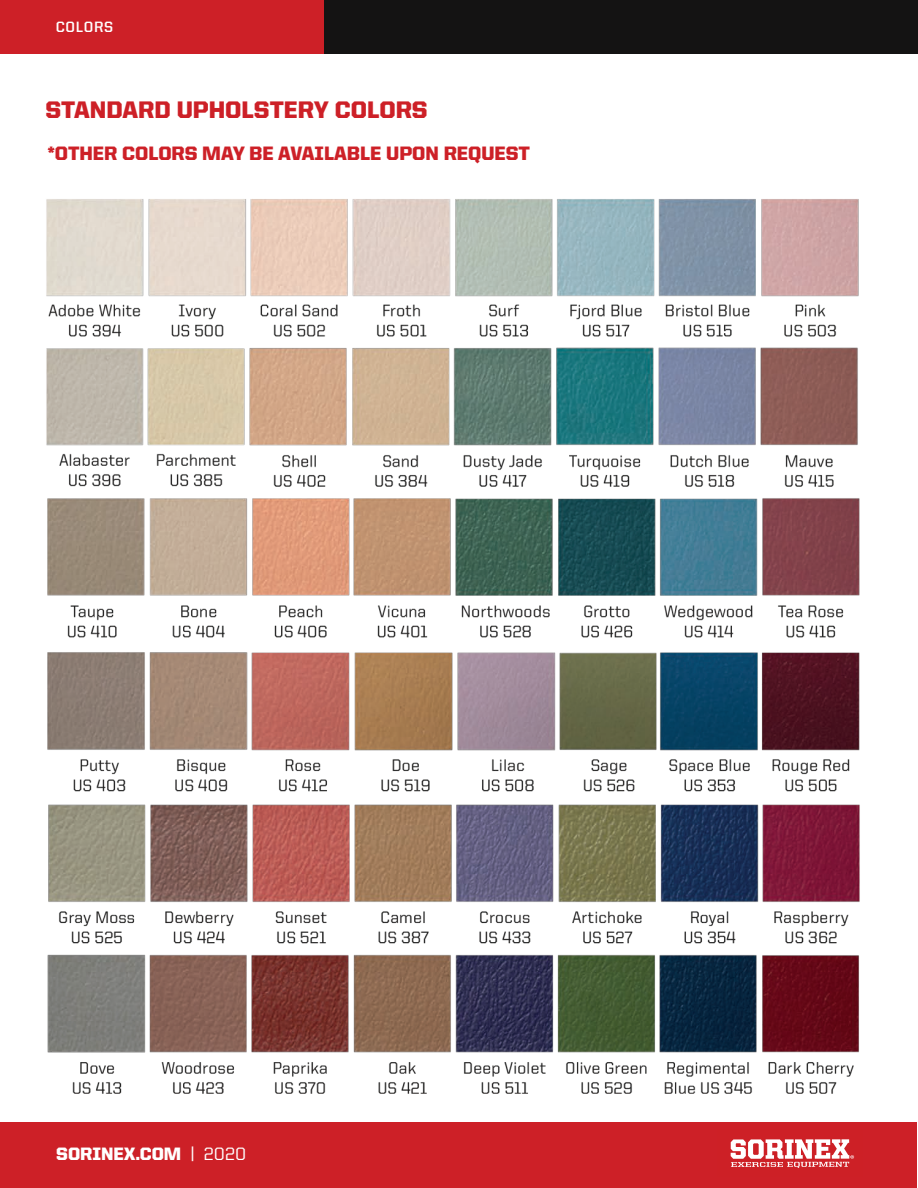
<style>
.page{position:relative;width:918px;height:1188px;background:#fff}
.page>*{position:absolute;margin:0;border:0;box-sizing:border-box;transform-origin:0 0}
.t1{font:900 24px "United Sans Reg";color:#cd2027}
.t2{font:900 19.5px "United Sans Reg";color:#cd2027}
.t3{font:900 18px "United Sans Reg";color:#fff}
.t4{font:700 15px "United Sans Reg";letter-spacing:.04em;color:#fff}
.s1{font-weight:500}
</style>
<div class="page">
<div style="left:0;top:1122px;width:917px;height:66px;background:#cd2027"></div>
<svg style="left:731px;top:1139px;width:123px;height:29px"></svg>
<div style="left:0;top:0;width:362px;height:54px;background:#cd2027"></div>
<div style="left:324px;top:0;width:594px;height:54px;background:#141313"></div>
<img style="left:46px;top:199px;width:814px;height:895px">
<p class="t4" style="left:56px;top:18px;width:59px">COLORS</p>
<p class="t1" style="left:46px;top:96px;width:384px">STANDARD UPHOLSTERY COLORS</p>
<p class="t2" style="left:48px;top:142px;width:484px">*OTHER COLORS MAY BE AVAILABLE UPON REQUEST</p>
<p class="t3" style="left:56px;top:1144px;width:191px">SORINEX.COM <span class="s1">| 2020</span></p>
</div>
